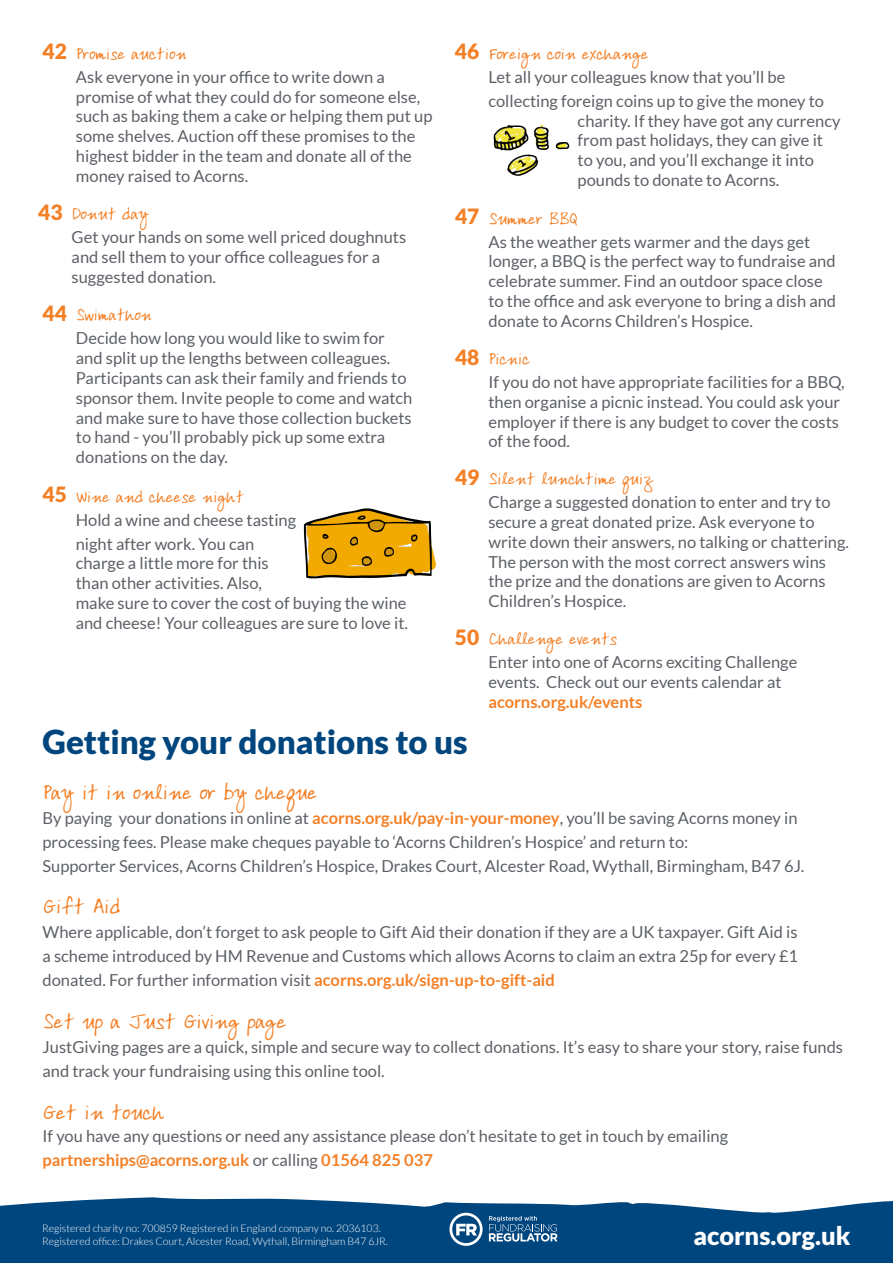
<style>
.page{position:relative;width:893px;height:1263px;background:#fff}
.page>*{position:absolute;margin:0;border:0;box-sizing:border-box;transform-origin:0 0}
.t1{font:900 33px "Lato";color:#00467e}
.t2{font:900 25.35px "Lato";color:#fff}
.t3{font:21px "Ardleys Hand";color:#f48026}
.t4{font:900 21px "Lato";color:#f48026}
.t5{font:16.5px/19.8px "Lato";color:#5c6066}
.t6{font:16.5px "Ardleys Hand";color:#f48026}
.t7{font:700 16.5px "Lato";color:#f48026}
.t8{font:300 10.5px/12.6px "Lato";color:#fff}
.s1{font-weight:700;color:#f48026}
.s2{font-weight:400;color:#5c6066}
</style>
<div class="page">
<svg style="left:0;top:1197px;width:893px;height:29px;fill:#00467e"></svg>
<div style="left:0;top:1226px;width:893px;height:37px;background:#00467e"></div>
<svg style="left:449px;top:1213px;width:34px;height:33px"></svg>
<svg style="left:489px;top:1216px;width:69px;height:25px"></svg>
<img style="left:303px;top:508px;width:133px;height:71px">
<img style="left:493px;top:125px;width:46px;height:51px">
<img style="left:531px;top:124px;width:39px;height:36px">
<p class="t4" style="left:43px;top:39px;width:26px">42</p>
<p class="t6" style="left:76px;top:44px;width:112px">Promise auction</p>
<p class="t5" style="left:76px;top:67px;width:358px">Ask everyone in your office to write down a promise of what they could do for someone else, such as baking them a cake or helping them put up some shelves. Auction off these promises to the highest bidder in the team and donate all of the money raised to Acorns.</p>
<p class="t4" style="left:38px;top:200px;width:26px">43</p>
<p class="t6" style="left:72px;top:204px;width:78px">Donut day</p>
<p class="t5" style="left:72px;top:227px;width:336px">Get your hands on some well priced doughnuts and sell them to your office colleagues for a suggested donation.</p>
<p class="t4" style="left:43px;top:301px;width:26px">44</p>
<p class="t6" style="left:76px;top:305px;width:77px">Swimathon</p>
<p class="t5" style="left:76px;top:328px;width:338px">Decide how long you would like to swim for and split up the lengths between colleagues.<br>Participants can ask their family and friends to sponsor them. Invite people to come and watch and make sure to have those collection buckets to hand - you’ll probably pick up some extra donations on the day.</p>
<p class="t4" style="left:43px;top:482px;width:26px">45</p>
<p class="t6" style="left:76px;top:486px;width:170px">Wine and cheese night</p>
<p class="t5" style="left:76px;top:507px;width:222px;line-height:24px">Hold a wine and cheese tasting night after work. You can</p>
<p class="t5" style="left:76px;top:553px;width:334px">charge a little more for this<br>than other activities. Also,<br>make sure to cover the cost of buying the wine and cheese! Your colleagues are sure to love it.</p>
<p class="t4" style="left:455px;top:39px;width:26px">46</p>
<p class="t6" style="left:488px;top:44px;width:162px">Foreign coin exchange</p>
<p class="t5" style="left:488px;top:65px;width:337px;line-height:24px">Let all your colleagues know that you’ll be collecting foreign coins up to give the money to</p>
<p class="t5" style="left:578px;top:111px;width:264px">charity. If they have got any currency from past holidays, they can give it to you, and you’ll exchange it into pounds to donate to Acorns.</p>
<p class="t4" style="left:455px;top:204px;width:26px">47</p>
<p class="t6" style="left:488px;top:208px;width:90px">Summer BBQ</p>
<p class="t5" style="left:488px;top:232px;width:349px">As the weather gets warmer and the days get longer, a BBQ is the perfect way to fundraise and celebrate summer. Find an outdoor space close to the office and ask everyone to bring a dish and donate to Acorns Children’s Hospice.</p>
<p class="t4" style="left:455px;top:345px;width:26px">48</p>
<p class="t6" style="left:488px;top:349px;width:43px">Picnic</p>
<p class="t5" style="left:488px;top:372px;width:358px">If you do not have appropriate facilities for a BBQ, then organise a picnic instead. You could ask your employer if there is any budget to cover the costs of the food.</p>
<p class="t4" style="left:455px;top:465px;width:26px">49</p>
<p class="t6" style="left:488px;top:469px;width:167px">Silent lunchtime quiz</p>
<p class="t5" style="left:488px;top:492px;width:362px">Charge a suggested donation to enter and try to secure a great donated prize. Ask everyone to write down their answers, no talking or chattering.<br>The person with the most correct answers wins the prize and the donations are given to Acorns Children’s Hospice.</p>
<p class="t4" style="left:455px;top:625px;width:26px">50</p>
<p class="t6" style="left:488px;top:629px;width:130px">Challenge events</p>
<p class="t5" style="left:488px;top:652px;width:310px">Enter into one of Acorns exciting Challenge events. Check out our events calendar at <span class="s1">acorns.org.uk/events</span></p>
<p class="t1" style="left:43px;top:723px;width:427px">Getting your donations to us</p>
<p class="t3" style="left:43px;top:779px;width:276px">Pay it in online or by cheque</p>
<p class="t5" style="left:43px;top:805px;width:756px;line-height:24px">By paying your donations in online at <span class="s1">acorns.org.uk/pay-in-your-money</span>, you’ll be saving Acorns money in processing fees. Please make cheques payable to ‘Acorns Children’s Hospice’ and return to:</p>
<p class="t5" style="left:43px;top:856px;width:763px">Supporter Services, Acorns Children’s Hospice, Drakes Court, Alcester Road, Wythall, Birmingham, B47 6J.</p>
<p class="t3" style="left:43px;top:894px;width:79px">Gift Aid</p>
<p class="t5" style="left:43px;top:920px;width:757px;line-height:24px;text-align:justify">Where applicable, don’t forget to ask people to Gift Aid their donation if they are a UK taxpayer. Gift Aid is a scheme introduced by HM Revenue and Customs which allows Acorns to claim an extra 25p for every £1 donated. For further information visit <span class="s1">acorns.org.uk/sign-up-to-gift-aid</span></p>
<p class="t3" style="left:43px;top:1009px;width:245px">Set up a Just Giving page</p>
<p class="t5" style="left:43px;top:1035px;width:802px;line-height:24px">JustGiving pages are a quick, simple and secure way to collect donations. It’s easy to share your story, raise funds and track your fundraising using this online tool.</p>
<p class="t3" style="left:43px;top:1099px;width:123px">Get in touch</p>
<p class="t5" style="left:43px;top:1126px;width:687px">If you have any questions or need any assistance please don’t hesitate to get in touch by emailing</p>
<p class="t7" style="left:43px;top:1150px;width:392px">partnerships@acorns.org.uk <span class="s2">or calling</span> 01564 825 037</p>
<p class="t8" style="left:42px;top:1222px;width:347px">Registered charity no: 700859 Registered in England company no. 2036103.<br>Registered office: Drakes Court, Alcester Road, Wythall, Birmingham B47 6JR.</p>
<p class="t2" style="left:693px;top:1221px;width:159px">acorns.org.uk</p>
</div>
